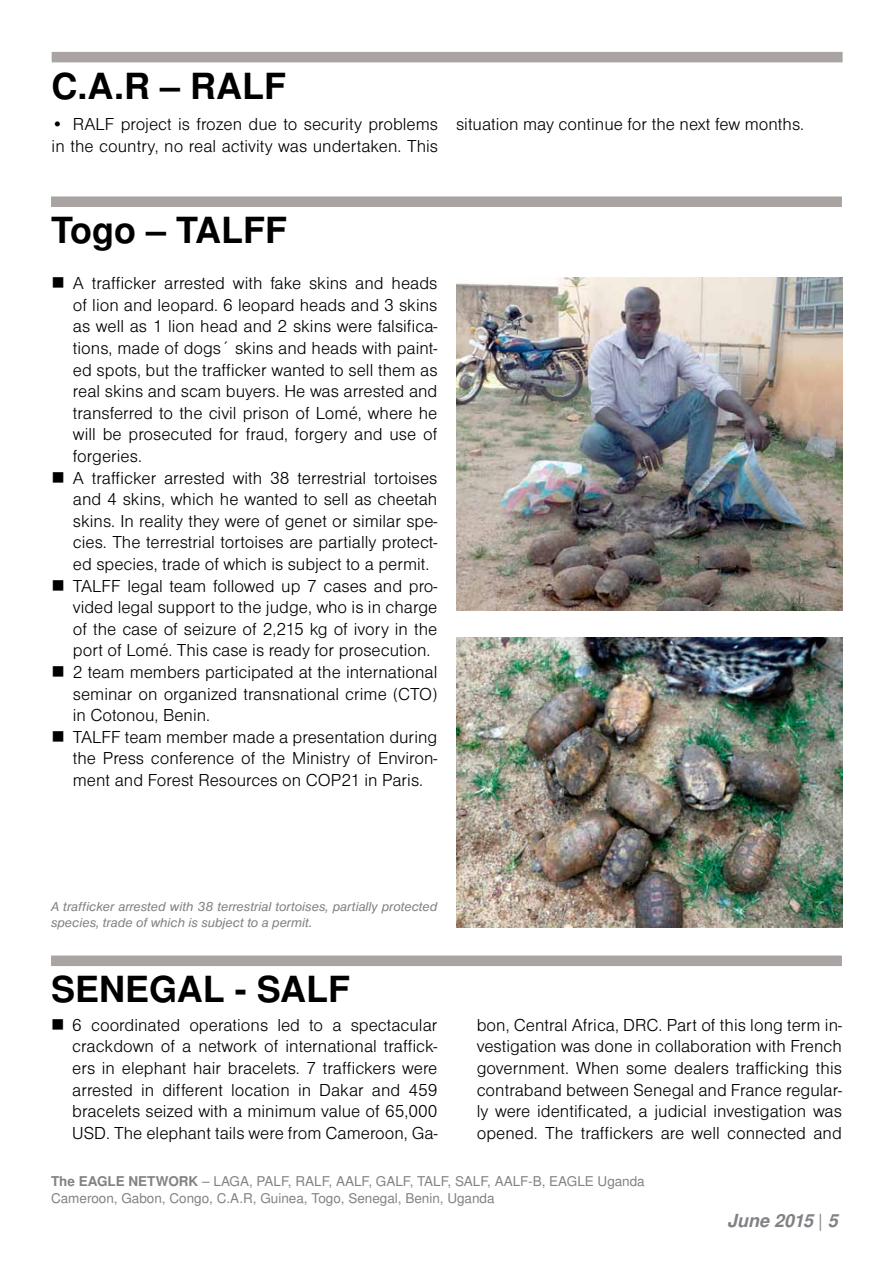
<style>
.page{position:relative;width:893px;height:1263px;background:#fff}
.page>*{position:absolute;margin:0;border:0;box-sizing:border-box;transform-origin:0 0}
.t1{font:700 36px "Nimbus Sans LOT";color:#000}
.t2{font:18px/21.6px "Nimbus Sans DOT Ligh";color:#000}
.t3{font:italic 700 18px "Nimbus Sans LOT";color:#808285}
.t4{font:13.5px/16.2px "Nimbus Sans LOT";color:#808285}
.t5{font:italic 13.5px/16.2px "Nimbus Sans DOT";color:#808285}
.s1{font-weight:700}
.s2{font-weight:400;font-style:normal}
</style>
<div class="page">
<div style="left:52px;top:52px;width:791px;height:10px;background:#a9a3a1"></div>
<div style="left:51px;top:196px;width:791px;height:11px;background:#a9a3a1"></div>
<img style="left:456px;top:277px;width:387px;height:334px">
<div style="left:51px;top:955px;width:791px;height:11px;background:#a9a3a1"></div>
<img style="left:456px;top:637px;width:387px;height:290px">
<h1 class="t1" style="left:52px;top:64px;width:236px">C.A.R – RALF</h1>
<p class="t2" style="left:52px;top:113px;width:388px">• RALF project is frozen due to security problems in the country, no real activity was undertaken. This</p>
<p class="t2" style="left:456px;top:113px;width:349px">situation may continue for the next few months.</p>
<h1 class="t1" style="left:51px;top:209px;width:238px">Togo – TALFF</h1>
<p class="t2" style="left:73px;top:273px;width:366px">A trafficker arrested with fake skins and heads of lion and leopard. 6 leopard heads and 3 skins as well as 1 lion head and 2 skins were falsifica&shy;tions, made of dogs´ skins and heads with paint&shy;ed spots, but the trafficker wanted to sell them as real skins and scam buyers. He was arrested and transferred to the civil prison of Lomé, where he will be prosecuted for fraud, forgery and use of forgeries.<br>A trafficker arrested with 38 terrestrial tortoises and 4 skins, which he wanted to sell as cheetah skins. In reality they were of genet or similar spe&shy;cies. The terrestrial tortoises are partially protect&shy;ed species, trade of which is subject to a permit.<br>TALFF legal team followed up 7 cases and pro&shy;vided legal support to the judge, who is in charge of the case of seizure of 2,215 kg of ivory in the port of Lomé. This case is ready for prosecution.<br>2 team members participated at the international seminar on organized transnational crime (CTO) in Cotonou, Benin.<br>TALFF team member made a presentation during the Press conference of the Ministry of Environ&shy;ment and Forest Resources on COP21 in Paris.</p>
<p class="t5" style="left:51px;top:898px;width:388px">A trafficker arrested with 38 terrestrial tortoises, partially protected species, trade of which is subject to a permit.</p>
<h1 class="t1" style="left:51px;top:968px;width:300px">SENEGAL - SALF</h1>
<p class="t2" style="left:72px;top:1014px;width:367px;text-align:justify">6 coordinated operations led to a spectacular crackdown of a network of international traffick&shy;ers in elephant hair bracelets. 7 traffickers were arrested in different location in Dakar and 459 bracelets seized with a minimum value of 65,000<br>USD. The elephant tails were from Cameroon, Ga-</p>
<p class="t2" style="left:477px;top:1014px;width:367px;text-align:justify">bon, Central Africa, DRC. Part of this long term in&shy;vestigation was done in collaboration with French government. When some dealers trafficking this contraband between Senegal and France regular&shy;ly were identificated, a judicial investigation was opened. The traffickers are well connected and</p>
<p class="t4" style="left:51px;top:1174px;width:595px"><span class="s1">The EAGLE NETWORK</span> – LAGA, PALF, RALF, AALF, GALF, TALF, SALF, AALF-B, EAGLE Uganda<br>Cameroon, Gabon, Congo, C.A.R, Guinea, Togo, Senegal, Benin, Uganda</p>
<p class="t3" style="left:727px;top:1210px;width:112px">June 2015 <span class="s2">|</span> 5</p>
</div>
